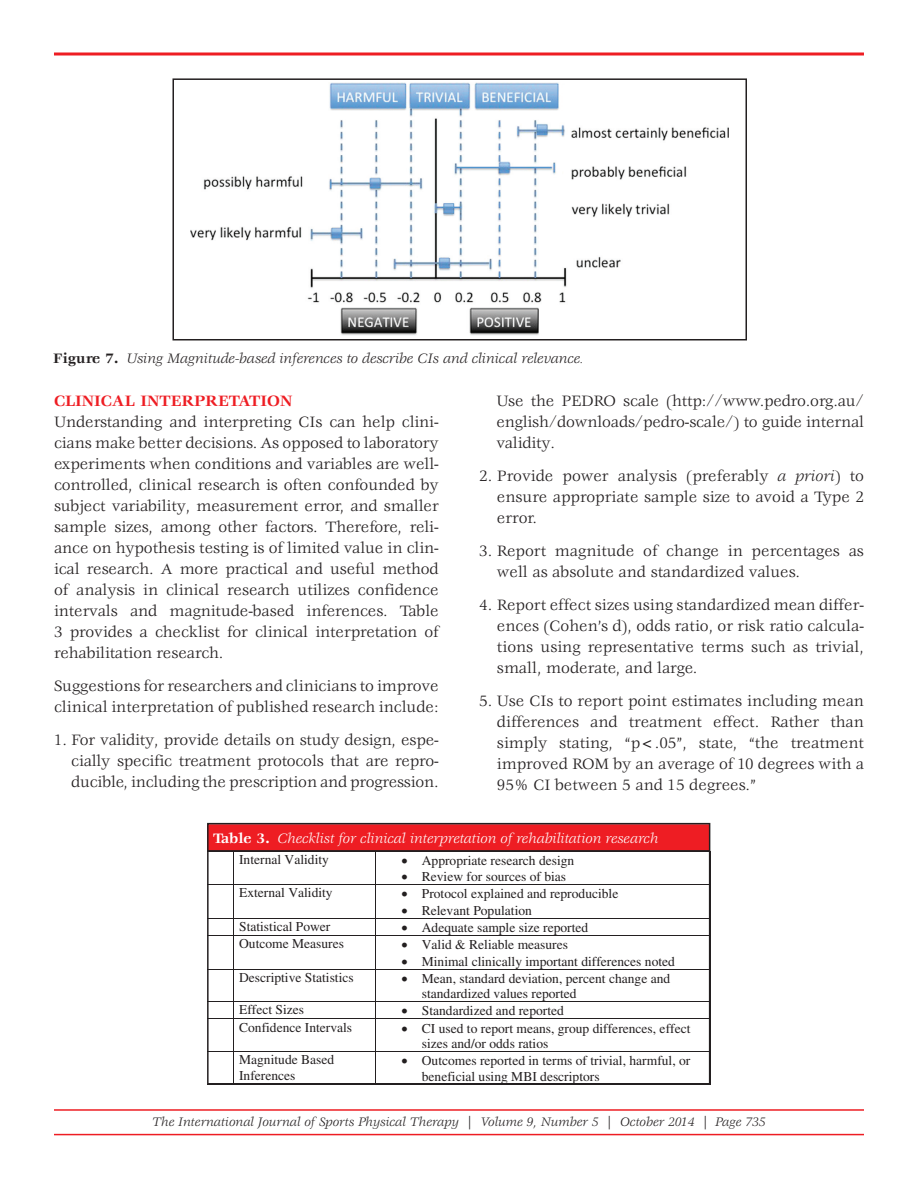
<style>
.page{position:relative;width:918px;height:1188px;background:#fff}
.page>*{position:absolute;margin:0;border:0;box-sizing:border-box;transform-origin:0 0}
.t1{font:16.5px/21px "Veljovic Std";color:#231f20;text-align:justify}
.t2{font:700 16.5px "Veljovic Std";color:#ee1d23}
.t3{font:italic 15px "Veljovic Std";color:#231f20}
.t4{font:italic 15px "Veljovic Std";color:#fff}
.t5{font:13.5px/15.5px "Times";color:#231f20}
.t6{font:italic 13.5px "Veljovic Std";color:#231f20}
.s1{font-weight:700;font-style:normal}
.s2{font-style:italic}
</style>
<div class="page">
<hr style="left:54px;top:1109px;width:810px;height:2px;background:#ee1d23">
<hr style="left:54px;top:1134px;width:810px;height:1px;background:#ee1d23">
<svg style="left:54px;top:52px;width:810px;height:4px;background:#f25559"></svg>
<img style="left:191px;top:83px;width:538px;height:253px">
<div style="left:172px;top:78px;width:575px;height:262px;border:2px solid #231f20"></div>
<div style="left:207px;top:824px;width:503px;height:28px;background:#ee1d23"></div>
<hr style="left:233px;top:851px;width:1px;height:33px;background:#231f20">
<hr style="left:375px;top:851px;width:1px;height:33px;background:#231f20">
<hr style="left:710px;top:851px;width:1px;height:33px;background:#231f20">
<hr style="left:207px;top:884px;width:503px;height:1px;background:#231f20">
<hr style="left:233px;top:885px;width:1px;height:33px;background:#231f20">
<hr style="left:375px;top:885px;width:1px;height:33px;background:#231f20">
<hr style="left:710px;top:885px;width:1px;height:33px;background:#231f20">
<hr style="left:207px;top:918px;width:503px;height:1px;background:#231f20">
<svg style="left:233px;top:919px;width:1px;height:16px"></svg>
<svg style="left:375px;top:919px;width:1px;height:16px"></svg>
<svg style="left:710px;top:919px;width:1px;height:16px"></svg>
<hr style="left:207px;top:935px;width:503px;height:1px;background:#231f20">
<hr style="left:233px;top:936px;width:1px;height:33px;background:#231f20">
<hr style="left:375px;top:936px;width:1px;height:33px;background:#231f20">
<hr style="left:710px;top:936px;width:1px;height:33px;background:#231f20">
<hr style="left:207px;top:969px;width:503px;height:1px;background:#231f20">
<hr style="left:233px;top:969px;width:1px;height:32px;background:#231f20">
<hr style="left:375px;top:969px;width:1px;height:32px;background:#231f20">
<hr style="left:710px;top:969px;width:1px;height:32px;background:#231f20">
<hr style="left:207px;top:1001px;width:503px;height:1px;background:#231f20">
<svg style="left:233px;top:1002px;width:1px;height:17px"></svg>
<svg style="left:375px;top:1002px;width:1px;height:17px"></svg>
<svg style="left:710px;top:1002px;width:1px;height:17px"></svg>
<hr style="left:207px;top:1019px;width:503px;height:1px;background:#231f20">
<hr style="left:233px;top:1019px;width:1px;height:32px;background:#231f20">
<hr style="left:375px;top:1019px;width:1px;height:32px;background:#231f20">
<hr style="left:710px;top:1019px;width:1px;height:32px;background:#231f20">
<hr style="left:207px;top:1051px;width:503px;height:1px;background:#231f20">
<svg style="left:207px;top:1084px;width:26px;height:1px"></svg>
<hr style="left:233px;top:1052px;width:1px;height:32px;background:#231f20">
<hr style="left:233px;top:1084px;width:142px;height:1px;background:#231f20">
<hr style="left:375px;top:1052px;width:1px;height:32px;background:#231f20">
<hr style="left:375px;top:1084px;width:335px;height:1px;background:#231f20">
<hr style="left:710px;top:1052px;width:1px;height:32px;background:#231f20">
<hr style="left:207px;top:850px;width:503px;height:2px;background:#231f20">
<div style="left:207px;top:823px;width:503px;height:261px;border:2px solid #231f20"></div>
<p class="t3" style="left:53px;top:350px;width:532px"><span class="s1">Figure 7.</span> Using Magnitude-based inferences to describe CIs and clinical relevance.</p>
<p class="t2" style="left:54px;top:392px;width:240px">CLINICAL INTERPRETATION</p>
<p class="t1" style="left:54px;top:413px;width:386px">Understanding and interpreting CIs can help clini&shy;cians make better decisions. As opposed to laboratory experiments when conditions and variables are well&shy;controlled, clinical research is often confounded by subject variability, measurement error, and smaller sample sizes, among other factors. Therefore, reli&shy;ance on hypothesis testing is of limited value in clin&shy;ical research. A more practical and useful method of analysis in clinical research utilizes confidence intervals and magnitude-based inferences. Table 3 provides a checklist for clinical interpretation of rehabilitation research.</p>
<p class="t1" style="left:54px;top:677px;width:386px">Suggestions for researchers and clinicians to improve clinical interpretation of published research include:</p>
<p class="t1" style="left:71px;top:731px;width:369px;text-indent:-17px">1. For validity, provide details on study design, espe&shy;cially specific treatment protocols that are repro&shy;ducible, including the prescription and progression.</p>
<p class="t1" style="left:496px;top:392px;width:369px">Use the PEDRO scale (http://www.pedro.org.au/ english/downloads/pedro-scale/) to guide internal validity.</p>
<p class="t1" style="left:497px;top:467px;width:369px;text-indent:-18px">2. Provide power analysis (preferably <span class="s2">a priori</span>) to ensure appropriate sample size to avoid a Type 2 error.</p>
<p class="t1" style="left:497px;top:542px;width:369px;text-indent:-18px">3. Report magnitude of change in percentages as well as absolute and standardized values.</p>
<p class="t1" style="left:497px;top:596px;width:369px;text-indent:-18px">4. Report effect sizes using standardized mean differ&shy;ences (Cohen’s d), odds ratio, or risk ratio calcula&shy;tions using representative terms such as trivial, small, moderate, and large.</p>
<p class="t1" style="left:497px;top:692px;width:369px;text-indent:-18px">5. Use CIs to report point estimates including mean differences and treatment effect. Rather than simply stating, “p&lt;.05”, state, “the treatment improved ROM by an average of 10 degrees with a 95% CI between 5 and 15 degrees.”</p>
<p class="t4" style="left:213px;top:830px;width:447px"><span class="s1">Table 3.</span> Checklist for clinical interpretation of rehabilitation research</p>
<p class="t5" style="left:239px;top:852px;width:91px">Internal Validity</p>
<p class="t5" style="left:402px;top:853px;width:174px">• Appropriate research design</p>
<p class="t5" style="left:402px;top:869px;width:166px">• Review for sources of bias</p>
<p class="t5" style="left:239px;top:885px;width:95px">External Validity</p>
<p class="t5" style="left:402px;top:886px;width:218px">• Protocol explained and reproducible</p>
<p class="t5" style="left:402px;top:903px;width:132px">• Relevant Population</p>
<p class="t5" style="left:239px;top:919px;width:93px">Statistical Power</p>
<p class="t5" style="left:402px;top:920px;width:188px">• Adequate sample size reported</p>
<p class="t5" style="left:239px;top:936px;width:106px">Outcome Measures</p>
<p class="t5" style="left:402px;top:937px;width:168px">• Valid &amp; Reliable measures</p>
<p class="t5" style="left:402px;top:953px;width:275px">• Minimal clinically important differences noted</p>
<p class="t5" style="left:239px;top:970px;width:116px">Descriptive Statistics</p>
<p class="t5" style="left:422px;top:971px;width:250px;text-indent:-20px">• Mean, standard deviation, percent change and standardized values reported</p>
<p class="t5" style="left:239px;top:1002px;width:67px">Effect Sizes</p>
<p class="t5" style="left:402px;top:1003px;width:164px">• Standardized and reported</p>
<p class="t5" style="left:239px;top:1019px;width:115px">Confidence Intervals</p>
<p class="t5" style="left:422px;top:1020px;width:270px;text-indent:-20px">• CI used to report means, group differences, effect sizes and/or odds ratios</p>
<p class="t5" style="left:239px;top:1052px;width:97px">Magnitude Based<br>Inferences</p>
<p class="t5" style="left:422px;top:1053px;width:270px;text-indent:-20px">• Outcomes reported in terms of trivial, harmful, or beneficial using MBI descriptors</p>
<p class="t6" style="left:152px;top:1115px;width:615px">The International Journal of Sports Physical Therapy | Volume 9, Number 5 | October 2014 | Page 735</p>
</div>
